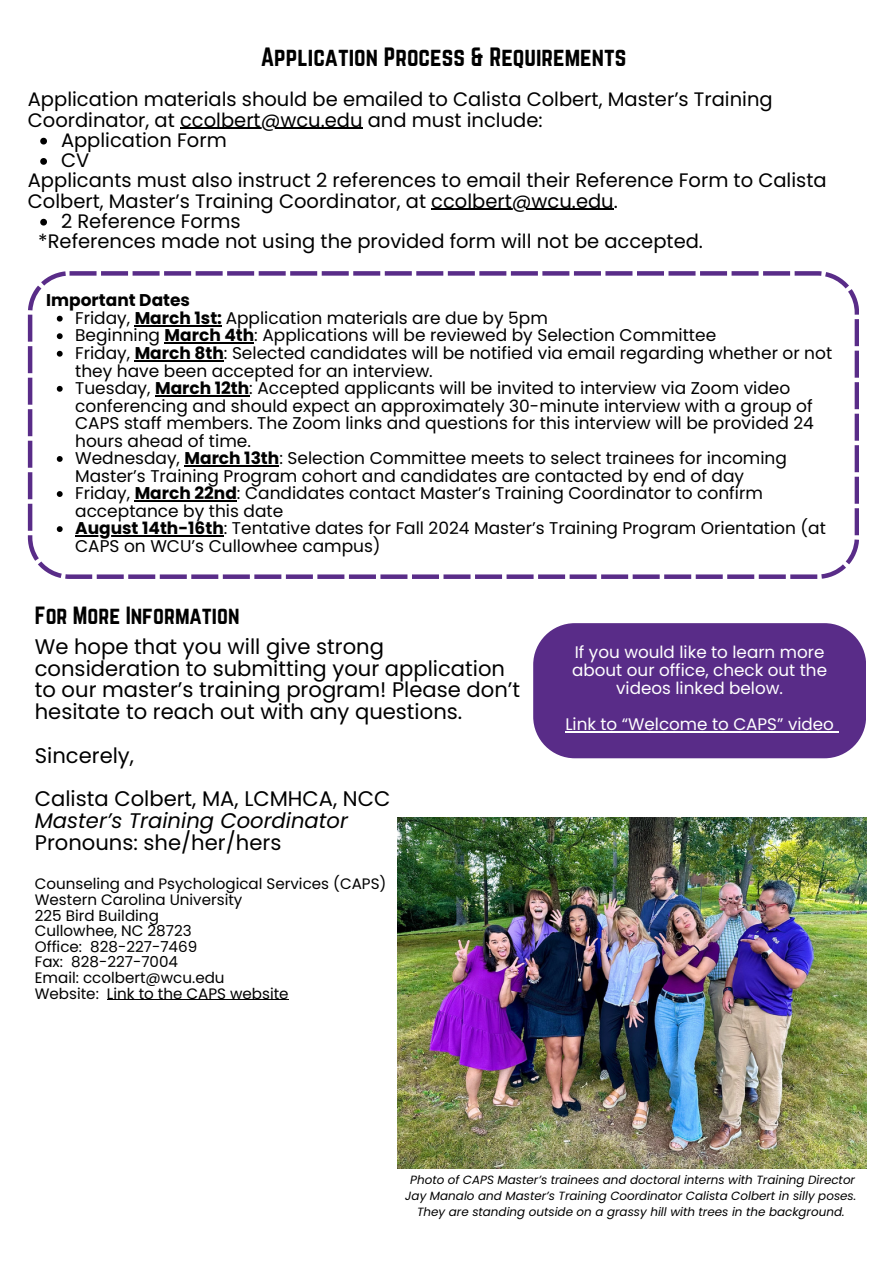
<style>
.page{position:relative;width:894px;height:1264px;background:#fff}
.page>*{position:absolute;margin:0;border:0;box-sizing:border-box;transform-origin:0 0}
.t1{font:23.1px "Norwester";color:#000}
.t2{font:21.75px "Norwester";color:#000}
.t3{font:21.15px/21.8px "Poppins";color:#000}
.t4{font:19.5px/20.2px "Poppins";color:#000}
.t5{font:16.95px/17.5px "Poppins";color:#000}
.t6{font:700 16.95px "Poppins";color:#000}
.t7{font:16.8px/18px "Poppins";color:#fff;text-align:center}
.t8{font:15.15px/15.6px "Poppins";color:#000}
.t9{font:italic 11.85px/15.9px "Poppins";color:#000;text-align:center}
.s1{font-weight:700}
.s2{font-style:italic}
</style>
<div class="page">
<hr style="left:180px;top:128px;width:182px;height:1px;background:#000">
<svg style="left:40px;top:138px;width:7px;height:6px"></svg>
<svg style="left:40px;top:158px;width:7px;height:7px"></svg>
<hr style="left:431px;top:209px;width:182px;height:1px;background:#000">
<svg style="left:40px;top:219px;width:7px;height:6px"></svg>
<svg style="left:28px;top:271px;width:830px;height:307px"></svg>
<svg style="left:57px;top:316px;width:6px;height:5px"></svg>
<hr style="left:135px;top:325px;width:87px;height:1px;background:#000">
<svg style="left:57px;top:333px;width:6px;height:6px"></svg>
<hr style="left:165px;top:342px;width:89px;height:2px;background:#000">
<svg style="left:57px;top:351px;width:6px;height:5px"></svg>
<hr style="left:135px;top:360px;width:89px;height:1px;background:#000">
<svg style="left:57px;top:386px;width:6px;height:6px"></svg>
<hr style="left:155px;top:395px;width:94px;height:1px;background:#000">
<svg style="left:57px;top:456px;width:6px;height:6px"></svg>
<hr style="left:184px;top:465px;width:95px;height:1px;background:#000">
<svg style="left:57px;top:491px;width:6px;height:6px"></svg>
<hr style="left:135px;top:500px;width:102px;height:1px;background:#000">
<svg style="left:57px;top:526px;width:6px;height:6px"></svg>
<hr style="left:75px;top:535px;width:149px;height:1px;background:#000">
<div style="left:533px;top:623px;width:332px;height:135px;background:#592c88;border-radius:42px"></div>
<hr style="left:565px;top:731px;width:268px;height:1px;background:#fff">
<img style="left:398px;top:817px;width:468px;height:350px">
<hr style="left:107px;top:999px;width:181px;height:1px;background:#000">
<h1 class="t1" style="left:261px;top:43px;width:367px">Application Process &amp; Requirements</h1>
<h2 class="t4" style="left:28px;top:89px;width:746px">Application materials should be emailed to Calista Colbert, Master’s Training<br>Coordinator, at ccolbert@wcu.edu and must include:</h2>
<h2 class="t4" style="left:61px;top:130px;width:167px">Application Form<br>CV</h2>
<h2 class="t4" style="left:28px;top:170px;width:800px">Applicants must also instruct 2 references to email their Reference Form to Calista<br>Colbert, Master’s Training Coordinator, at ccolbert@wcu.edu.</h2>
<h2 class="t4" style="left:61px;top:211px;width:181px">2 Reference Forms</h2>
<h2 class="t4" style="left:38px;top:231px;width:666px">*References made not using the provided form will not be accepted.</h2>
<h2 class="t6" style="left:46px;top:288px;width:145px">Important Dates</h2>
<h3 class="t5" style="left:75px;top:309px;width:474px">Friday, <span class="s1">March 1st:</span> Application materials are due by 5pm</h3>
<h4 class="t5" style="left:75px;top:327px;width:642px">Beginning <span class="s1">March 4th</span>: Applications will be reviewed by Selection Committee</h4>
<h4 class="t5" style="left:75px;top:344px;width:758px">Friday, <span class="s1">March 8th</span>: Selected candidates will be notified via email regarding whether or not they have been accepted for an interview.</h4>
<h4 class="t5" style="left:75px;top:379px;width:740px">Tuesday, <span class="s1">March 12th</span>: Accepted applicants will be invited to interview via Zoom video conferencing and should expect an approximately 30-minute interview with a group of CAPS staff members. The Zoom links and questions for this interview will be provided 24 hours ahead of time.</h4>
<h4 class="t5" style="left:75px;top:449px;width:713px">Wednesday, <span class="s1">March 13th</span>: Selection Committee meets to select trainees for incoming<br>Master’s Training Program cohort and candidates are contacted by end of day</h4>
<h4 class="t5" style="left:75px;top:484px;width:689px">Friday, <span class="s1">March 22nd</span>: Candidates contact Master’s Training Coordinator to confirm acceptance by this date</h4>
<h4 class="t5" style="left:75px;top:519px;width:752px"><span class="s1">August 14th-16th</span>: Tentative dates for Fall 2024 Master’s Training Program Orientation (at<br>CAPS on WCU’s Cullowhee campus)</h4>
<h4 class="t2" style="left:35px;top:602px;width:206px">For More Information</h4>
<h1 class="t3" style="left:35px;top:635px;width:487px">We hope that you will give strong consideration to submitting your application to our master’s training program! Please don’t hesitate to reach out with any questions.</h1>
<h5 class="t3" style="left:35px;top:744px;width:101px">Sincerely,</h5>
<h4 class="t3" style="left:35px;top:788px;width:357px">Calista Colbert, MA, LCMHCA, NCC<br><span class="s2">Master’s Training Coordinator<br></span>Pronouns: she/her/hers</h4>
<p class="t8" style="left:35px;top:876px;width:353px">Counseling and Psychological Services (CAPS)<br>Western Carolina University<br>225 Bird Building<br>Cullowhee, NC 28723<br>Office: 828-227-7469<br>Fax: 828-227-7004<br>Email: ccolbert@wcu.edu<br>Website: Link to the CAPS website</p>
<h4 class="t7" style="left:572px;top:643px;width:256px">If you would like to learn more about our office, check out the videos linked below.</h4>
<h1 class="t7" style="left:565px;top:715px;width:270px">Link to “Welcome to CAPS” video</h1>
<h1 class="t9" style="left:405px;top:1171px;width:452px">Photo of CAPS Master’s trainees and doctoral interns with Training Director<br>Jay Manalo and Master’s Training Coordinator Calista Colbert in silly poses.<br>They are standing outside on a grassy hill with trees in the background.</h1>
</div>
